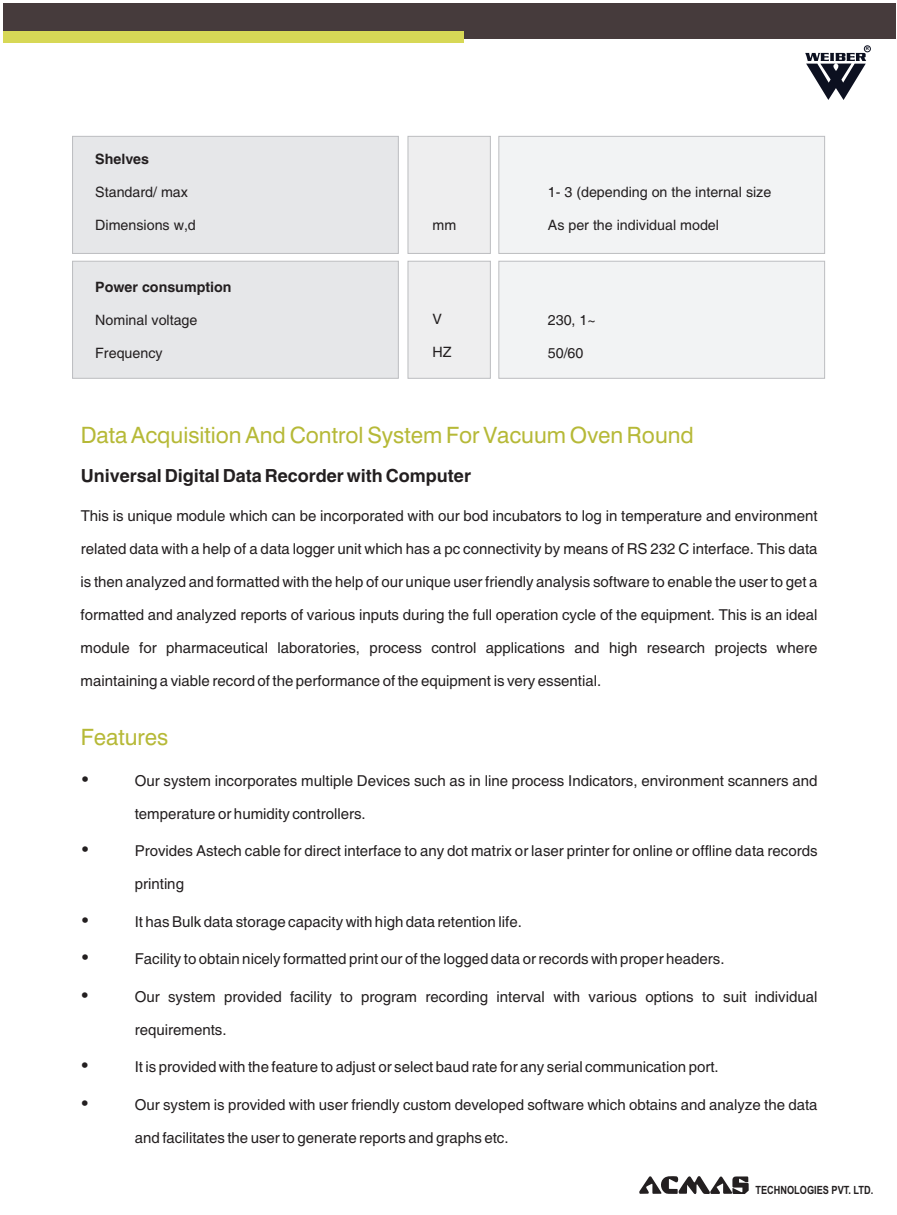
<style>
.page{position:relative;width:897px;height:1215px;background:#fff}
.page>*{position:absolute;margin:0;border:0;box-sizing:border-box;transform-origin:0 0}
.t1{font:22.5px "Swiss 721 Cyrillic BT";color:#b6b937}
.t2{font:700 18px "Helvetica";color:#231f20}
.t3{font:15px/33px "Helvetica";color:#231f20}
.t4{font:14.25px "Helvetica";color:#231f20}
.t5{font:700 14.25px "Helvetica";color:#231f20}
.t6{font:700 11.4px "Arial";color:#231f20;scale:.81 1}
.t7{font:700 4.5px "Arial";color:#0c1020}
</style>
<div class="page">
<svg style="left:639px;top:1176px;width:109px;height:18px"></svg>
<div style="left:3px;top:3px;width:892px;height:36px;background:#463b3c"></div>
<div style="left:3px;top:31px;width:460px;height:12px;background:#d7d856"></div>
<svg style="left:805px;top:53px;width:61px;height:47px"></svg>
<div style="left:863px;top:45px;width:7px;height:7px;border:1px solid #0c1020;border-radius:50%"></div>
<div style="left:72px;top:136px;width:326px;height:118px;background:#e6e7e9"></div>
<div style="left:498px;top:136px;width:326px;height:118px;background:#f2f3f4"></div>
<div style="left:407px;top:136px;width:83px;height:118px;background:#eeeeef"></div>
<div style="left:72px;top:261px;width:326px;height:118px;background:#e6e7e9"></div>
<div style="left:498px;top:261px;width:326px;height:118px;background:#f2f3f4"></div>
<div style="left:407px;top:261px;width:83px;height:118px;background:#eeeeef"></div>
<p class="t5" style="left:95px;top:154px;width:55px">Shelves</p>
<p class="t4" style="left:95px;top:187px;width:94px">Standard/ max</p>
<p class="t4" style="left:95px;top:220px;width:102px">Dimensions w,d</p>
<p class="t5" style="left:95px;top:281px;width:138px">Power consumption</p>
<p class="t4" style="left:95px;top:314px;width:104px">Nominal voltage</p>
<p class="t4" style="left:95px;top:347px;width:69px">Frequency</p>
<p class="t4" style="left:432px;top:220px;width:25px">mm</p>
<p class="t4" style="left:432px;top:314px;width:11px">V</p>
<p class="t4" style="left:432px;top:347px;width:20px">HZ</p>
<p class="t4" style="left:547px;top:187px;width:225px">1- 3 (depending on the internal size</p>
<p class="t4" style="left:547px;top:220px;width:173px">As per the individual model</p>
<p class="t4" style="left:547px;top:314px;width:49px">230, 1~</p>
<p class="t4" style="left:547px;top:347px;width:37px">50/60</p>
<h1 class="t1" style="left:81px;top:426px;width:614px">Data Acquisition And Control System For Vacuum Oven Round</h1>
<p class="t2" style="left:81px;top:469px;width:392px">Universal Digital Data Recorder with Computer</p>
<p class="t3" style="left:81px;top:501px;width:738px">This is unique module which can be incorporated with our bod incubators to log in temperature and environment</p>
<p class="t3" style="left:81px;top:534px;width:738px">related data with a help of a data logger unit which has a pc connectivity by means of RS 232 C interface. This data</p>
<p class="t3" style="left:81px;top:567px;width:738px">is then analyzed and formatted with the help of our unique user friendly analysis software to enable the user to get a formatted and analyzed reports of various inputs during the full operation cycle of the equipment. This is an ideal</p>
<p class="t3" style="left:81px;top:633px;width:738px">module for pharmaceutical laboratories, process control applications and high research projects where</p>
<p class="t3" style="left:81px;top:666px;width:522px">maintaining a viable record of the performance of the equipment is very essential.</p>
<h1 class="t1" style="left:81px;top:727px;width:89px">Features</h1>
<p class="t3" style="left:135px;top:765px;width:684px">Our system incorporates multiple Devices such as in line process Indicators, environment scanners and temperature or humidity controllers.</p>
<p class="t3" style="left:135px;top:836px;width:684px">Provides Astech cable for direct interface to any dot matrix or laser printer for online or offline data records printing</p>
<p class="t3" style="left:135px;top:906px;width:388px">It has Bulk data storage capacity with high data retention life.</p>
<p class="t3" style="left:135px;top:944px;width:591px">Facility to obtain nicely formatted print our of the logged data or records with proper headers.</p>
<p class="t3" style="left:135px;top:981px;width:684px">Our system provided facility to program recording interval with various options to suit individual requirements.</p>
<p class="t3" style="left:135px;top:1052px;width:585px">It is provided with the feature to adjust or select baud rate for any serial communication port.</p>
<p class="t3" style="left:135px;top:1089px;width:684px">Our system is provided with user friendly custom developed software which obtains and analyze the data</p>
<p class="t3" style="left:135px;top:1122px;width:375px">and facilitates the user to generate reports and graphs etc.</p>
<p class="t7" style="left:865px;top:47px;width:5px">R</p>
<p class="t6" style="left:755px;top:1186px;width:147px">TECHNOLOGIES PVT. LTD.</p>
</div>
